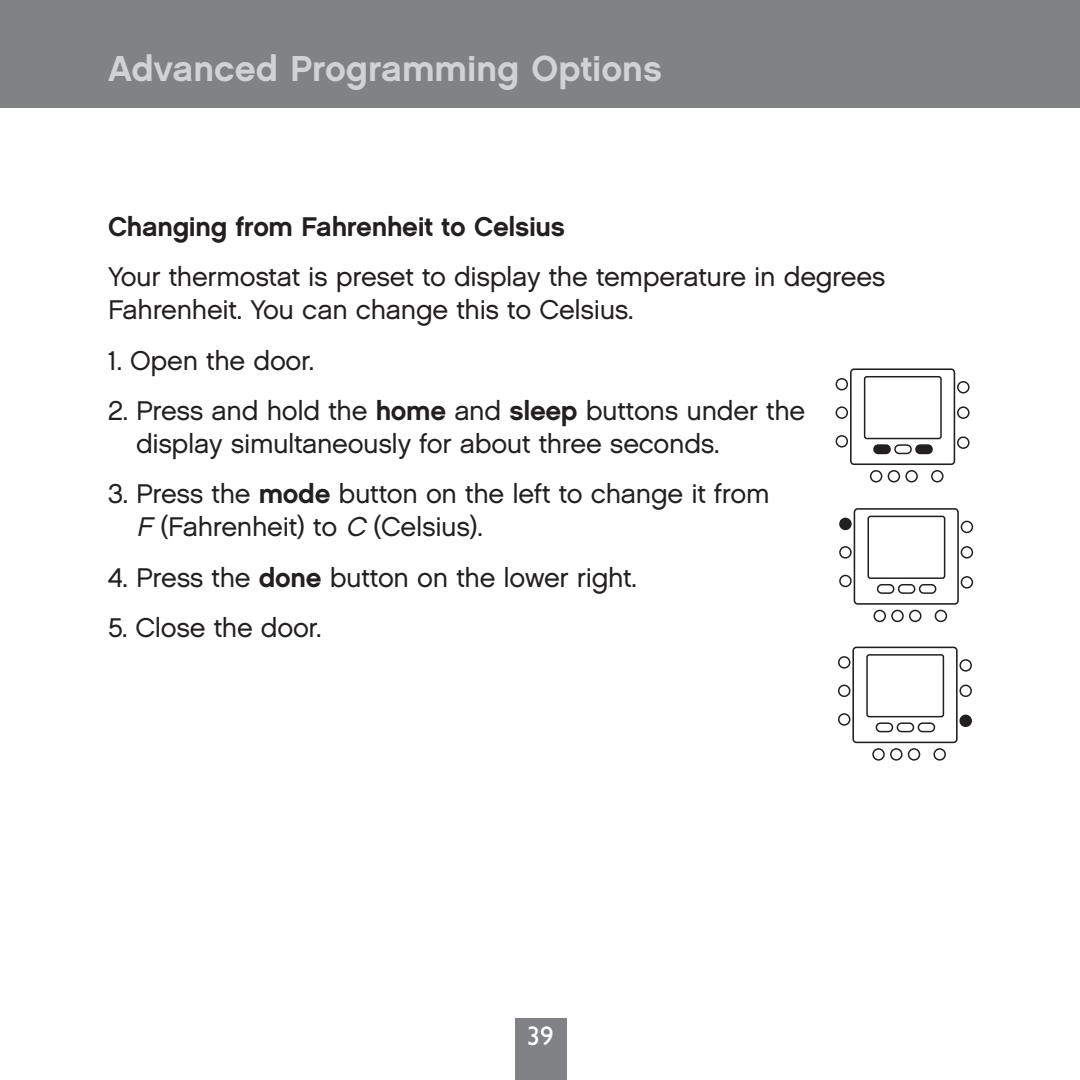
<style>
.page{position:relative;width:1080px;height:1080px;background:#fff}
.page>*{position:absolute;margin:0;border:0;box-sizing:border-box;transform-origin:0 0}
.t1{font:36px "Chalet New York Nineteen Sixty";color:#d1d2d4}
.t2{font:27px/33px "Chalet London Nineteen Sixty";letter-spacing:-.01em;color:#231f20}
.t3{font:27px "Chalet New York Nineteen Sixty";letter-spacing:-.01em;color:#231f20}
.t4{font:27px "Gill Sans";color:#fff}
.s1{font-family:"Chalet New York Nineteen Sixty"}
.s2{font-style:italic}
</style>
<div class="page">
<div style="left:0;top:0;width:1080px;height:108px;background:#808285"></div>
<div style="left:515px;top:1018px;width:52px;height:62px;background:#808285"></div>
<div style="left:874px;top:445px;width:16px;height:8px;background:#231f20;border-radius:4px"></div>
<div style="left:873px;top:444px;width:18px;height:10px;border:2px solid #231f20;border-radius:4px"></div>
<div style="left:894px;top:444px;width:18px;height:10px;border:2px solid #231f20;border-radius:4px"></div>
<div style="left:916px;top:445px;width:16px;height:8px;background:#231f20;border-radius:4px"></div>
<div style="left:915px;top:444px;width:18px;height:10px;border:2px solid #231f20;border-radius:4px"></div>
<div style="left:850px;top:368px;width:105px;height:97px;border:2px solid #231f20;border-radius:3px"></div>
<div style="left:957px;top:381px;width:13px;height:12px;border:2px solid #231f20;border-radius:50%"></div>
<div style="left:957px;top:406px;width:13px;height:13px;border:2px solid #231f20;border-radius:50%"></div>
<div style="left:957px;top:436px;width:13px;height:13px;border:2px solid #231f20;border-radius:50%"></div>
<div style="left:836px;top:378px;width:12px;height:12px;border:2px solid #231f20;border-radius:50%"></div>
<div style="left:836px;top:406px;width:12px;height:13px;border:2px solid #231f20;border-radius:50%"></div>
<div style="left:836px;top:435px;width:12px;height:13px;border:2px solid #231f20;border-radius:50%"></div>
<div style="left:864px;top:376px;width:78px;height:63px;border:2px solid #231f20;border-radius:2px"></div>
<div style="left:870px;top:470px;width:12px;height:12px;border:2px solid #231f20;border-radius:50%"></div>
<div style="left:888px;top:470px;width:12px;height:12px;border:2px solid #231f20;border-radius:50%"></div>
<div style="left:905px;top:470px;width:13px;height:12px;border:2px solid #231f20;border-radius:50%"></div>
<div style="left:931px;top:470px;width:13px;height:12px;border:2px solid #231f20;border-radius:50%"></div>
<div style="left:877px;top:584px;width:17px;height:10px;border:2px solid #231f20;border-radius:4px"></div>
<div style="left:898px;top:584px;width:17px;height:10px;border:2px solid #231f20;border-radius:4px"></div>
<div style="left:919px;top:584px;width:17px;height:10px;border:2px solid #231f20;border-radius:4px"></div>
<div style="left:854px;top:508px;width:105px;height:97px;border:2px solid #231f20;border-radius:3px"></div>
<div style="left:961px;top:521px;width:12px;height:12px;border:2px solid #231f20;border-radius:50%"></div>
<div style="left:961px;top:546px;width:12px;height:13px;border:2px solid #231f20;border-radius:50%"></div>
<div style="left:961px;top:576px;width:12px;height:13px;border:2px solid #231f20;border-radius:50%"></div>
<div style="left:840px;top:518px;width:11px;height:11px;background:#231f20;border-radius:50%"></div>
<div style="left:839px;top:518px;width:13px;height:12px;border:2px solid #231f20;border-radius:50%"></div>
<div style="left:839px;top:546px;width:13px;height:13px;border:2px solid #231f20;border-radius:50%"></div>
<div style="left:839px;top:575px;width:13px;height:12px;border:2px solid #231f20;border-radius:50%"></div>
<div style="left:867px;top:516px;width:78px;height:63px;border:2px solid #231f20;border-radius:2px"></div>
<div style="left:874px;top:610px;width:12px;height:12px;border:2px solid #231f20;border-radius:50%"></div>
<div style="left:891px;top:610px;width:13px;height:12px;border:2px solid #231f20;border-radius:50%"></div>
<div style="left:909px;top:610px;width:12px;height:12px;border:2px solid #231f20;border-radius:50%"></div>
<div style="left:935px;top:610px;width:12px;height:12px;border:2px solid #231f20;border-radius:50%"></div>
<div style="left:876px;top:722px;width:17px;height:10px;border:2px solid #231f20;border-radius:4px"></div>
<div style="left:897px;top:722px;width:17px;height:10px;border:2px solid #231f20;border-radius:4px"></div>
<div style="left:918px;top:722px;width:17px;height:10px;border:2px solid #231f20;border-radius:4px"></div>
<div style="left:852px;top:647px;width:106px;height:96px;border:2px solid #231f20;border-radius:3px"></div>
<div style="left:959px;top:659px;width:13px;height:13px;border:2px solid #231f20;border-radius:50%"></div>
<div style="left:959px;top:685px;width:13px;height:12px;border:2px solid #231f20;border-radius:50%"></div>
<div style="left:960px;top:715px;width:11px;height:11px;background:#231f20;border-radius:50%"></div>
<div style="left:959px;top:715px;width:13px;height:12px;border:2px solid #231f20;border-radius:50%"></div>
<div style="left:838px;top:656px;width:12px;height:13px;border:2px solid #231f20;border-radius:50%"></div>
<div style="left:838px;top:685px;width:12px;height:12px;border:2px solid #231f20;border-radius:50%"></div>
<div style="left:838px;top:713px;width:12px;height:13px;border:2px solid #231f20;border-radius:50%"></div>
<div style="left:866px;top:654px;width:78px;height:63px;border:2px solid #231f20;border-radius:2px"></div>
<div style="left:872px;top:748px;width:13px;height:13px;border:2px solid #231f20;border-radius:50%"></div>
<div style="left:890px;top:748px;width:13px;height:13px;border:2px solid #231f20;border-radius:50%"></div>
<div style="left:908px;top:748px;width:12px;height:13px;border:2px solid #231f20;border-radius:50%"></div>
<div style="left:933px;top:748px;width:13px;height:13px;border:2px solid #231f20;border-radius:50%"></div>
<h1 class="t1" style="left:108px;top:47px;width:556px">Advanced Programming Options</h1>
<p class="t3" style="left:108px;top:211px;width:459px">Changing from Fahrenheit to Celsius</p>
<p class="t2" style="left:108px;top:261px;width:779px">Your thermostat is preset to display the temperature in degrees<br>Fahrenheit. You can change this to Celsius.</p>
<p class="t2" style="left:108px;top:344px;width:208px">1. Open the door.</p>
<p class="t2" style="left:136px;top:394px;width:671px;text-indent:-28px">2. Press and hold the <span class="s1">home</span> and <span class="s1">sleep</span> buttons under the display simultaneously for about three seconds.</p>
<p class="t2" style="left:136px;top:477px;width:635px;text-indent:-28px">3. Press the <span class="s1">mode</span> button on the left to change it from<br><span class="s2">F</span> (Fahrenheit) to <span class="s2">C</span> (Celsius).</p>
<p class="t2" style="left:108px;top:561px;width:530px">4. Press the <span class="s1">done</span> button on the lower right.</p>
<p class="t2" style="left:108px;top:611px;width:215px">5. Close the door.</p>
<p class="t4" style="left:527px;top:1020px;width:28px">39</p>
</div>
